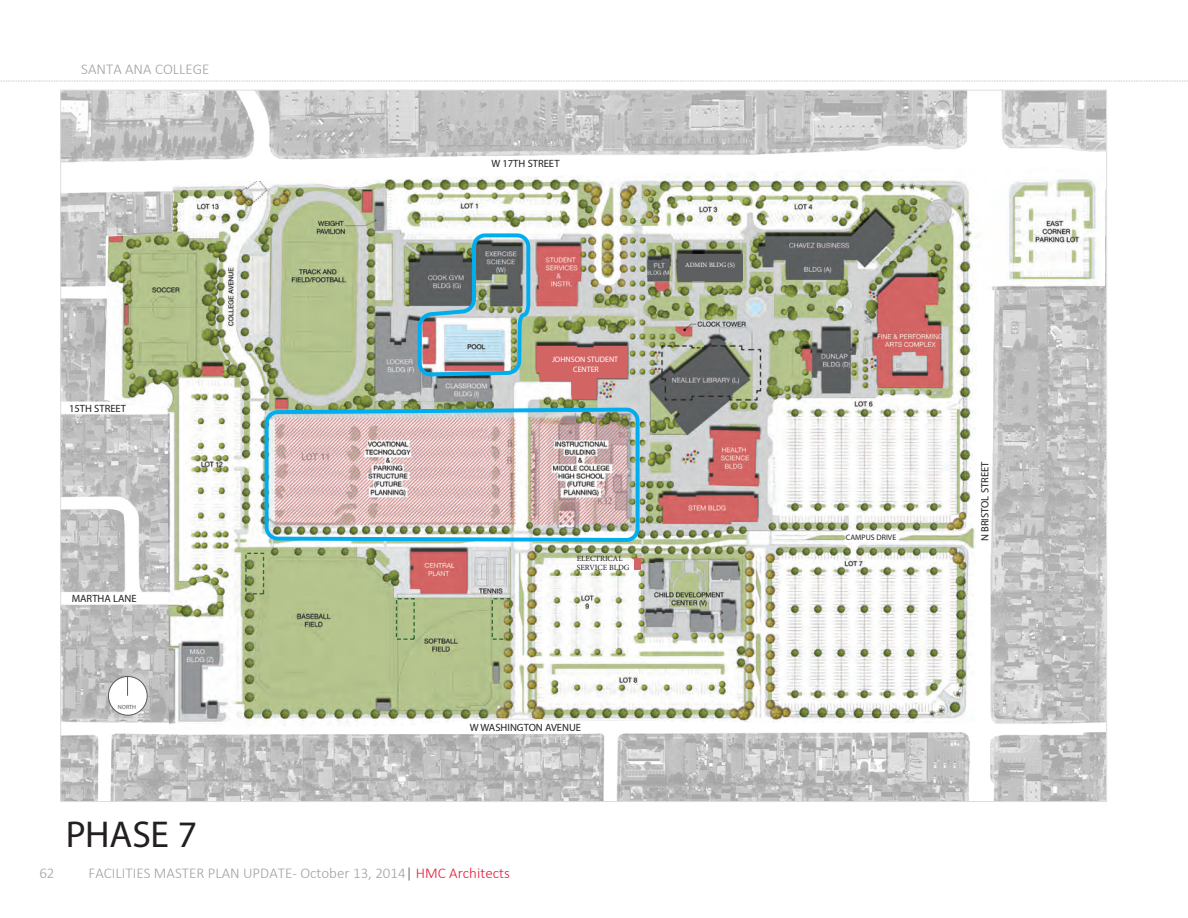
<style>
.page{position:relative;width:1188px;height:918px;background:#fff}
.page>*{position:absolute;margin:0;border:0;box-sizing:border-box;transform-origin:0 0}
.Big_Head_25_25{font:37.5px "Myriad Pro";letter-spacing:-.01em;color:#231f20}
.t1{font:300 15px "Calibri";color:#a1a1a5}
.t2{font:10.5px "Helvetica Neue LT Std";color:#231f20}
.t3{font:7.95px/9.4px "Minion Pro";color:#231f20}
.t4{font:7.95px/9.4px "Myriad Pro";color:#fff;text-align:center}
.t5{font:7.95px "Myriad Pro";color:#231f20}
.t6{font:6.6px "Minion Pro";color:#fff}
.t7{font:6px "Helvetica Neue LT Std";color:#58595b}
.s1{color:#535249}
.s2{color:#e51836}
</style>
<div class="page">
<svg style="left:0;top:81px;width:1188px;height:1px"></svg>
<img style="left:62px;top:92px;width:1043px;height:708px">
<img style="left:104px;top:167px;width:1001px;height:564px">
<div style="left:396px;top:598px;width:19px;height:42px;border:1px dashed #2f6a34"></div>
<div style="left:492px;top:598px;width:19px;height:42px;border:1px dashed #2f6a34"></div>
<div style="left:634px;top:558px;width:7px;height:12px;background:#d26464"></div>
<img style="left:416px;top:92px;width:212px;height:308px">
<img style="left:263px;top:406px;width:379px;height:137px">
<div style="left:245px;top:553px;width:19px;height:41px;border:1px dashed #2f6a34"></div>
<div style="left:678px;top:254px;width:64px;height:26px;background:#5d5f61"></div>
<svg style="left:846px;top:532px;width:53px;height:11px"></svg>
<div style="left:108px;top:676px;width:39px;height:39px;background:#fff;border-radius:50%"></div>
<svg style="left:127px;top:678px;width:1px;height:18px"></svg>
<div style="left:108px;top:676px;width:39px;height:39px;border:1px solid #58595b;border-radius:50%"></div>
<p class="t1" style="left:81px;top:60px;width:130px">SANTA ANA COLLEGE</p>
<p class="t2" style="left:69px;top:402px;width:59px">15TH STREET</p>
<p class="t2" style="left:491px;top:157px;width:70px">W 17TH STREET</p>
<p class="t4" style="left:552px;top:355px;width:68px">JOHNSON STUDENT<br>CENTER</p>
<p class="t6" style="left:685px;top:261px;width:52px">ADMIN BLDG (S)</p>
<p class="t2" style="left:72px;top:592px;width:66px">MARTHA LANE</p>
<p class="t7" style="left:118px;top:703px;width:20px">NORTH</p>
<p class="Big_Head_25_25" style="left:66px;top:811px;width:133px">PHASE 7</p>
<p class="t3" style="left:577px;top:553px;width:54px">ELECTRICAL<br>SERVICE BLDG</p>
<p class="t2" style="left:470px;top:721px;width:113px">W WASHINGTON AVENUE</p>
<p class="t1" style="left:39px;top:863px;width:17px">62</p>
<p class="t1" style="left:88px;top:863px;width:423px">FACILITIES MASTER PLAN UPDATE- October 13, 2014<span class="s1">|</span> <span class="s2">HMC Architects</span></p>
<p class="t5" style="left:846px;top:532px;width:52px">CAMPUS DRIVE</p>
<p class="t2" style="left:979px;top:541px;width:81px;rotate:-90deg">N BRISTOL STREET</p>
</div>
